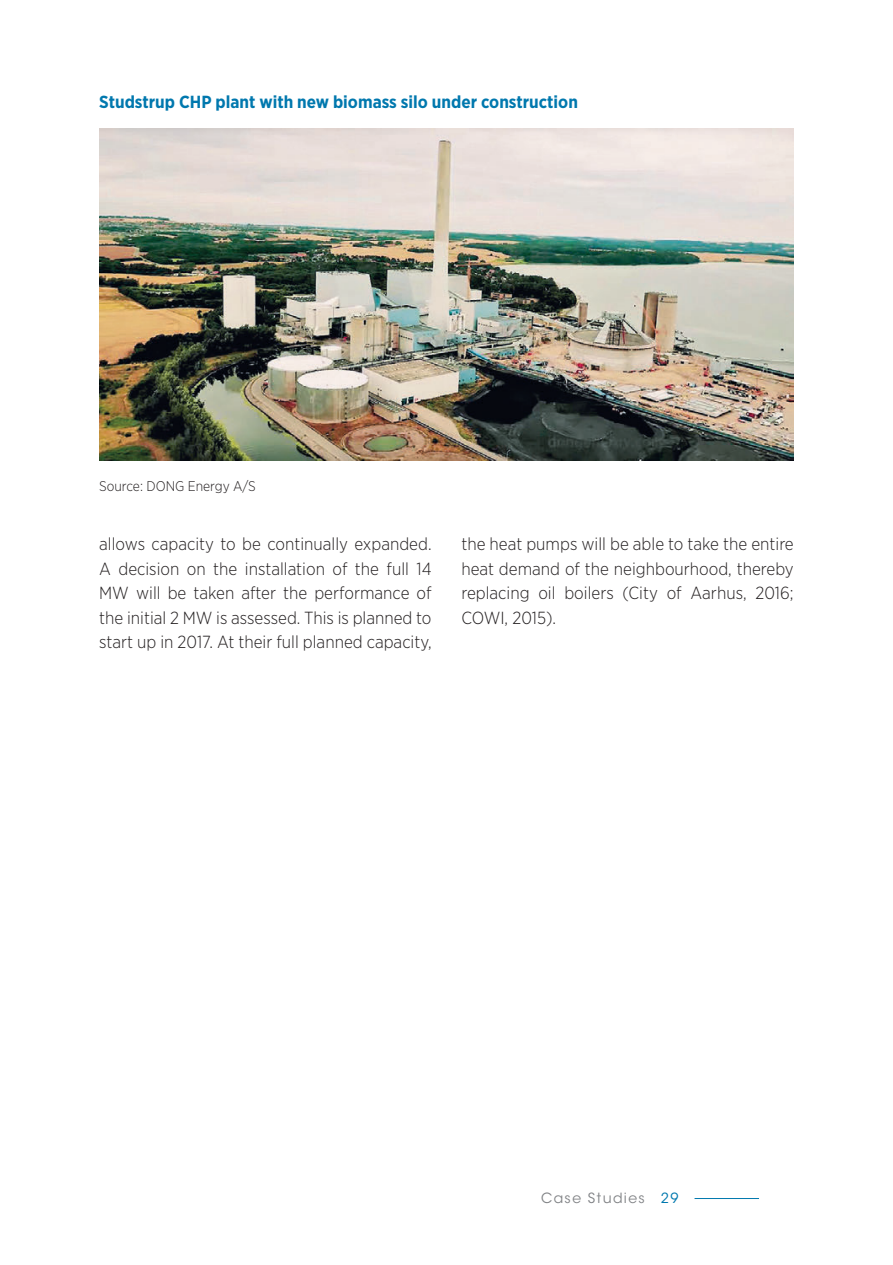
<style>
.page{position:relative;width:893px;height:1265px;background:#fff}
.page>*{position:absolute;margin:0;border:0;box-sizing:border-box;transform-origin:0 0}
.Bodytext-ES{font:300 17.5px/24.5px "Gotham Narrow";color:#231f20;text-align:justify}
.BU{font:700 17.5px "Gotham Narrow";color:#0078ae}
.Source{font:300 14px "Gotham Narrow";color:#231f20}
.t1{font:14px "ITC Avant Garde Std";letter-spacing:.1em;color:#808285}
.s1{color:#0078ae}
</style>
<div class="page">
<hr style="left:694px;top:1198px;width:65px;height:1px;background:#0078ae">
<img style="left:99px;top:129px;width:694px;height:331px">
<p class="BU" style="left:99px;top:91px;width:480px">Studstrup CHP plant with new biomass silo under construction</p>
<p class="Source" style="left:99px;top:478px;width:158px">Source: DONG Energy A/S</p>
<p class="Bodytext-ES" style="left:99px;top:531px;width:334px">allows capacity to be continually expanded.<br>A decision on the installation of the full 14<br>MW will be taken after the performance of the initial 2 MW is assessed. This is planned to start up in 2017. At their full planned capacity,</p>
<p class="Bodytext-ES" style="left:461px;top:531px;width:334px">the heat pumps will be able to take the entire heat demand of the neighbourhood, thereby replacing oil boilers (City of Aarhus, 2016; COWI, 2015).</p>
<p class="t1" style="left:541px;top:1190px;width:139px">Case Studies <span class="s1">29</span></p>
</div>
